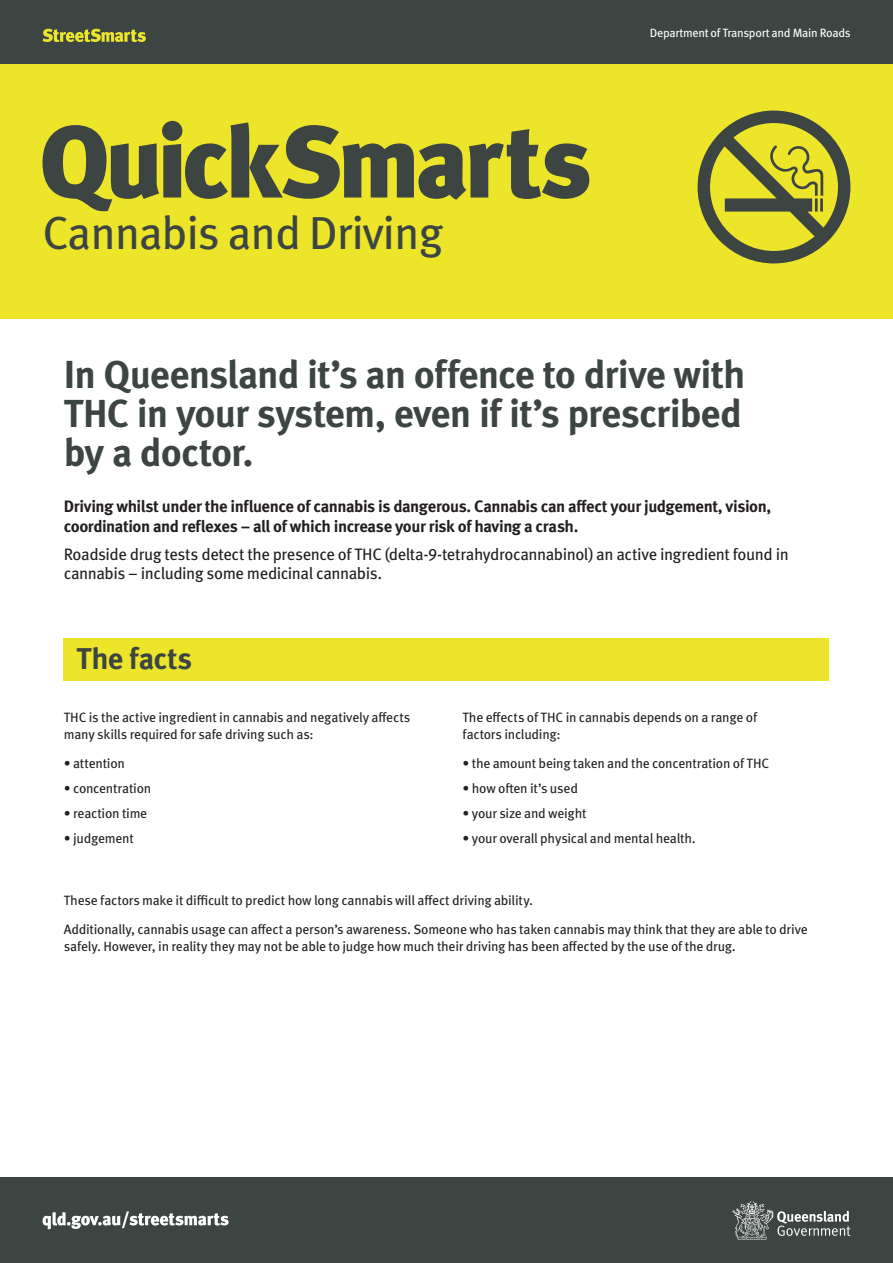
<style>
.page{position:relative;width:893px;height:1263px;background:#fff}
.page>*{position:absolute;margin:0;border:0;box-sizing:border-box;transform-origin:0 0}
.t1{font:46.2px "Meta Pro";letter-spacing:-.03em;color:#3d4543}
.t2{font:700 39px/39px "Meta Pro";letter-spacing:-.025em;color:#3d4543;text-align:justify}
.t3{font:700 30px "Meta Pro";letter-spacing:-.005em;color:#3d4543}
.t4{font:700 16.5px/19.5px "Meta Pro";letter-spacing:-.03em;color:#231f20}
.t5{font:16.5px/19.5px "Meta Pro";letter-spacing:-.03em;color:#231f20}
.t6{font:13.5px/16.5px "Meta Pro";letter-spacing:-.02em;color:#231f20}
.t7{font:12px "Meta Pro";letter-spacing:-.025em;color:#fff}
</style>
<div class="page">
<div style="left:0;top:64px;width:893px;height:255px;background:#ede52a"></div>
<div style="left:0;top:0;width:893px;height:64px;background:#3d4543"></div>
<div style="left:64px;top:638px;width:765px;height:42px;background:#ede52a"></div>
<svg style="left:43px;top:121px;width:546px;height:90px"></svg>
<svg style="left:43px;top:29px;width:103px;height:13px"></svg>
<div style="left:0;top:1178px;width:893px;height:85px;background:#3d4543"></div>
<svg style="left:732px;top:1201px;width:118px;height:39px"></svg>
<svg style="left:43px;top:1211px;width:186px;height:18px"></svg>
<svg style="left:698px;top:111px;width:152px;height:152px"></svg>
<p class="t1" style="left:43px;top:198px;width:403px">Cannabis and Driving</p>
<p class="t7" style="left:650px;top:24px;width:202px">Department of Transport and Main Roads</p>
<p class="t2" style="left:64px;top:353px;width:683px">In Queensland it’s an offence to drive with THC in your system, even if it’s prescribed by a doctor.</p>
<p class="t4" style="left:64px;top:496px;width:709px">Driving whilst under the influence of cannabis is dangerous. Cannabis can affect your judgement, vision, coordination and reflexes – all of which increase your risk of having a crash.</p>
<p class="t5" style="left:64px;top:543px;width:726px">Roadside drug tests detect the presence of THC (delta-9-tetrahydrocannabinol) an active ingredient found in cannabis – including some medicinal cannabis.</p>
<p class="t3" style="left:77px;top:635px;width:117px">The facts</p>
<p class="t6" style="left:64px;top:709px;width:348px">THC is the active ingredient in cannabis and negatively affects many skills required for safe driving such as:</p>
<p class="t6" style="left:64px;top:754px;width:63px">• attention</p>
<p class="t6" style="left:64px;top:779px;width:89px">• concentration</p>
<p class="t6" style="left:64px;top:804px;width:85px">• reaction time</p>
<p class="t6" style="left:64px;top:829px;width:72px">• judgement</p>
<p class="t6" style="left:462px;top:709px;width:296px">The effects of THC in cannabis depends on a range of factors including:</p>
<p class="t6" style="left:462px;top:754px;width:308px">• the amount being taken and the concentration of THC</p>
<p class="t6" style="left:462px;top:779px;width:117px">• how often it’s used</p>
<p class="t6" style="left:462px;top:804px;width:126px">• your size and weight</p>
<p class="t6" style="left:462px;top:829px;width:235px">• your overall physical and mental health.</p>
<p class="t6" style="left:64px;top:891px;width:471px">These factors make it difficult to predict how long cannabis will affect driving ability.</p>
<p class="t6" style="left:64px;top:920px;width:745px">Additionally, cannabis usage can affect a person’s awareness. Someone who has taken cannabis may think that they are able to drive safely. However, in reality they may not be able to judge how much their driving has been affected by the use of the drug.</p>
</div>
